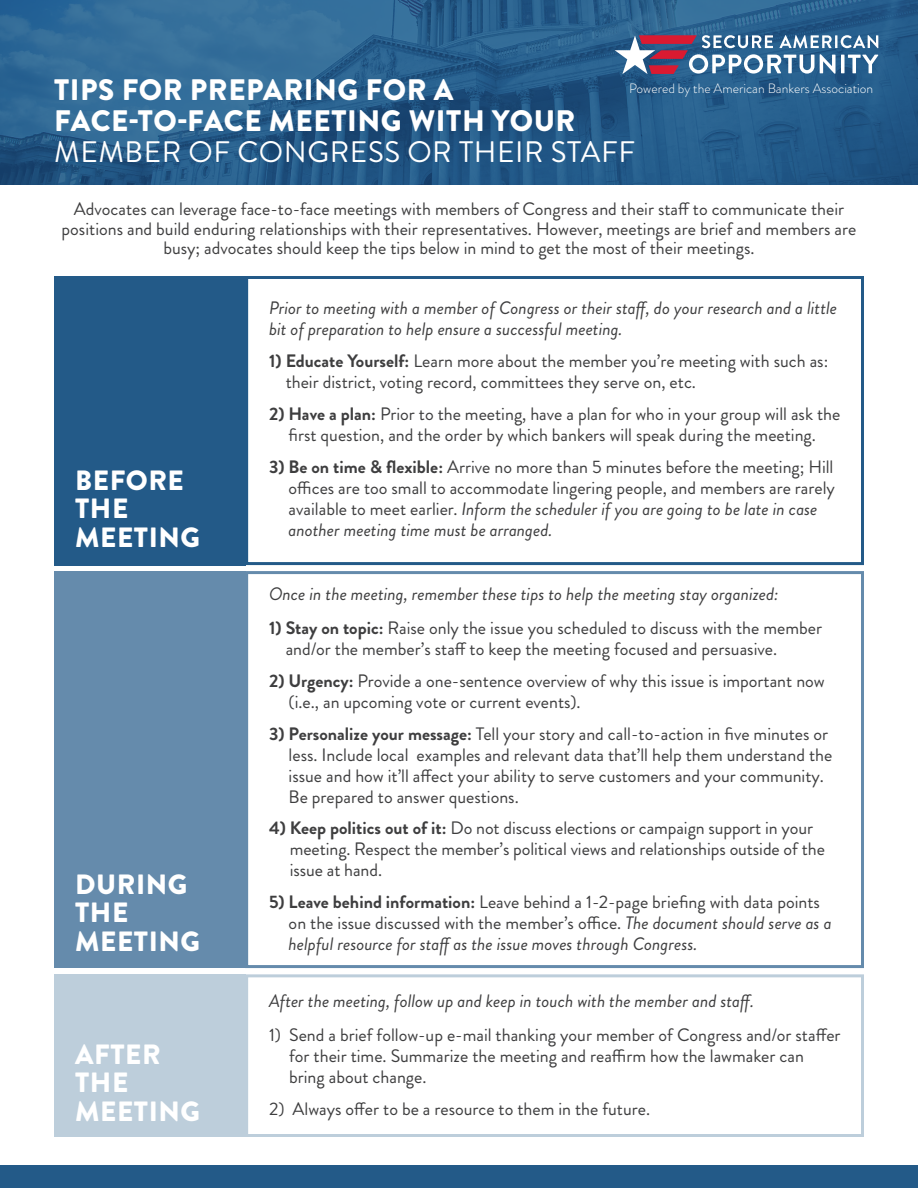
<style>
.page{position:relative;width:918px;height:1188px;background:#fff}
.page>*{position:absolute;margin:0;border:0;box-sizing:border-box;transform-origin:0 0}
.t1{font:900 29.7px "Brandon Grotesque";letter-spacing:.02em;color:#fff}
.t2{font:29.7px "Brandon Grotesque";letter-spacing:.02em;color:#fff}
.t3{font:900 27.9px "Brandon Grotesque";letter-spacing:.02em;color:#fff}
.t4{font:18px/21px "Brandon Grotesque";color:#3e3e3f}
.t5{font:italic 18px/21px "Brandon Grotesque";color:#3e3e3f}
.Body_Copy{font:300 13.5px "Brandon Grotesque";color:#fff}
.s1{font-weight:700}
.s2{font-style:italic}
</style>
<div class="page">
<img style="left:0;top:0;width:918px;height:184px">
<div style="left:54px;top:571px;width:191px;height:397px;background:#658bac"></div>
<div style="left:245px;top:571px;width:619px;height:397px;border:3px solid #658bac"></div>
<div style="left:54px;top:276px;width:191px;height:289px;background:#235a88"></div>
<div style="left:0;top:1166px;width:918px;height:22px;background:#235a88"></div>
<div style="left:245px;top:276px;width:619px;height:289px;border:3px solid #235a88"></div>
<svg style="left:615px;top:35px;width:263px;height:39px"></svg>
<div style="left:54px;top:974px;width:191px;height:163px;background:#bdcedb"></div>
<div style="left:245px;top:974px;width:619px;height:163px;border:3px solid #bdcedb"></div>
<p class="t1" style="left:54px;top:69px;width:401px">TIPS FOR PREPARING FOR A</p>
<p class="t1" style="left:54px;top:99px;width:523px">FACE-TO-FACE MEETING WITH YOUR</p>
<p class="t2" style="left:54px;top:131px;width:583px">MEMBER OF CONGRESS OR THEIR STAFF</p>
<p class="Body_Copy" style="left:629px;top:80px;width:246px">Powered by the American Bankers Association</p>
<p class="t4" style="left:62px;top:200px;width:796px;line-height:19.5px;text-align:center">Advocates can leverage face-to-face meetings with members of Congress and their staff to communicate their positions and build enduring relationships with their representatives. However, meetings are brief and members are busy; advocates should keep the tips below in mind to get the most of their meetings.</p>
<p class="t3" style="left:75px;top:461px;width:110px">BEFORE</p>
<p class="t3" style="left:75px;top:489px;width:55px">THE</p>
<p class="t3" style="left:75px;top:518px;width:126px">MEETING</p>
<p class="t3" style="left:75px;top:864px;width:114px">DURING</p>
<p class="t3" style="left:75px;top:893px;width:55px">THE</p>
<p class="t3" style="left:75px;top:921px;width:126px">MEETING</p>
<p class="t3" style="left:75px;top:1034px;width:87px">AFTER</p>
<p class="t3" style="left:75px;top:1063px;width:55px">THE</p>
<p class="t3" style="left:75px;top:1091px;width:126px">MEETING</p>
<p class="t5" style="left:269px;top:298px;width:569px">Prior to meeting with a member of Congress or their staff, do your research and a little bit of preparation to help ensure a successful meeting.</p>
<p class="t4" style="left:286px;top:351px;width:544px;text-indent:-17px"><span class="s1">1) Educate Yourself:</span> Learn more about the member you’re meeting with such as: their district, voting record, committees they serve on, etc.</p>
<p class="t4" style="left:269px;top:403px;width:573px;text-align:center"><span class="s1">2) Have a plan:</span> Prior to the meeting, have a plan for who in your group will ask the first question, and the order by which bankers will speak during the meeting.</p>
<p class="t4" style="left:289px;top:456px;width:548px;text-indent:-20px"><span class="s1">3) Be on time &amp; flexible:</span> Arrive no more than 5 minutes before the meeting; Hill offices are too small to accommodate lingering people, and members are rarely available to meet earlier. <span class="s2">Inform the scheduler if you are going to be late in case another meeting time must be arranged.</span></p>
<p class="t5" style="left:269px;top:583px;width:511px">Once in the meeting, remember these tips to help the meeting stay organized:</p>
<p class="t4" style="left:286px;top:618px;width:538px;text-indent:-17px"><span class="s1">1) Stay on topic:</span> Raise only the issue you scheduled to discuss with the member and/or the member’s staff to keep the meeting focused and persuasive.</p>
<p class="t4" style="left:289px;top:670px;width:538px;text-indent:-19px"><span class="s1">2) Urgency:</span> Provide a one-sentence overview of why this issue is important now (i.e., an upcoming vote or current events).</p>
<p class="t4" style="left:289px;top:723px;width:545px;text-indent:-20px"><span class="s1">3) Personalize your message:</span> Tell your story and call-to-action in five minutes or less. Include local examples and relevant data that’ll help them understand the issue and how it’ll affect your ability to serve customers and your community.<br>Be prepared to answer questions.</p>
<p class="t4" style="left:290px;top:818px;width:537px;text-indent:-21px"><span class="s1">4) Keep politics out of it:</span> Do not discuss elections or campaign support in your meeting. Respect the member’s political views and relationships outside of the issue at hand.</p>
<p class="t4" style="left:289px;top:892px;width:544px;text-indent:-20px"><span class="s1">5) Leave behind information:</span> Leave behind a 1-2-page briefing with data points on the issue discussed with the member’s office. <span class="s2">The document should serve as a helpful resource for staff as the issue moves through Congress.</span></p>
<p class="t5" style="left:269px;top:990px;width:486px">After the meeting, follow up and keep in touch with the member and staff.</p>
<p class="t4" style="left:289px;top:1025px;width:553px;text-indent:-20px">1) Send a brief follow-up e-mail thanking your member of Congress and/or staffer for their time. Summarize the meeting and reaffirm how the lawmaker can bring about change.</p>
<p class="t4" style="left:269px;top:1099px;width:382px">2) Always offer to be a resource to them in the future.</p>
</div>
